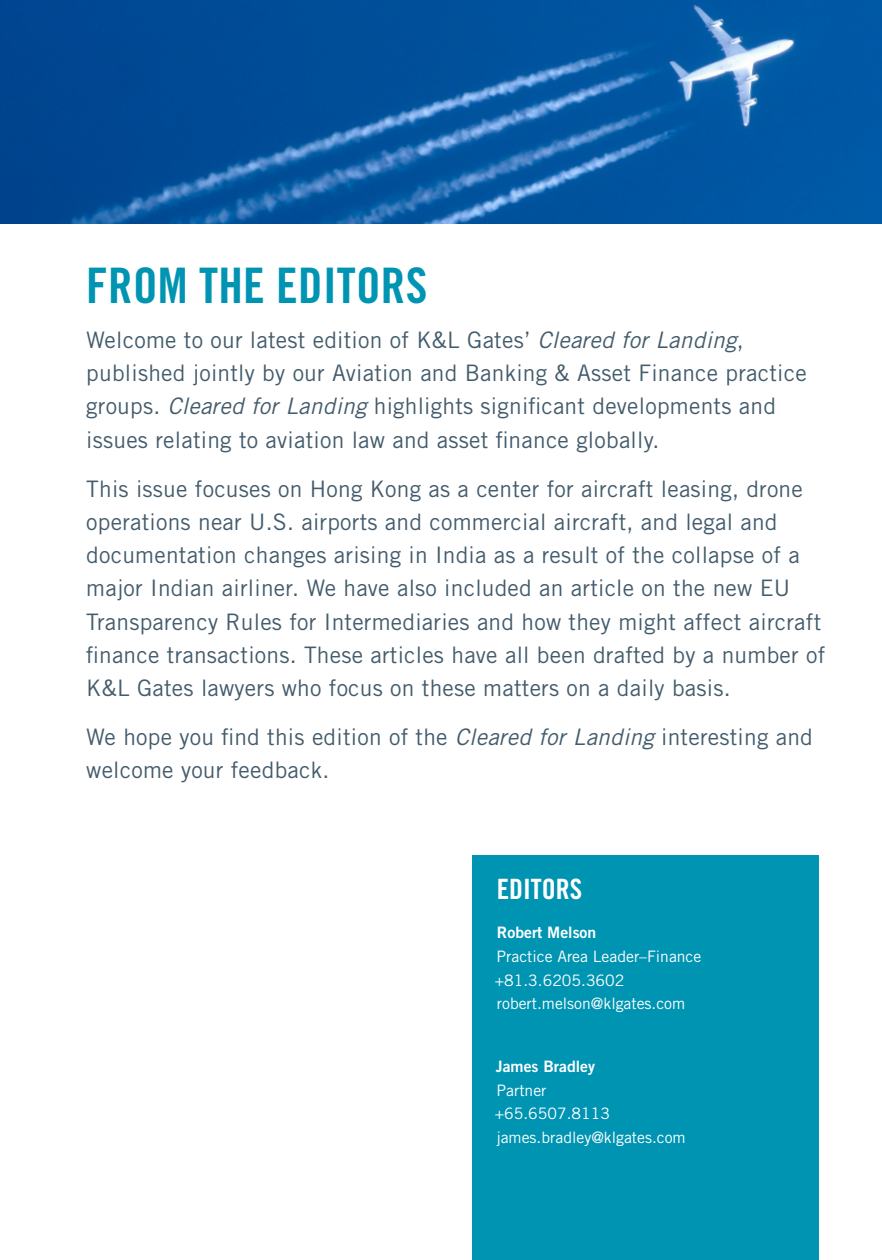
<style>
.page{position:relative;width:882px;height:1260px;background:#fff}
.page>*{position:absolute;margin:0;border:0;box-sizing:border-box;transform-origin:0 0}
.Headline_Subheads{font:49px "Trade Gothic LT Std Bd Cn 20";letter-spacing:.005em;color:#0094b3}
.Authors_Title{font:28px "Trade Gothic LT Std Bd Cn 20";color:#fff}
.Blurb{font:22.75px/33.2px "Trade Gothic LT Std";letter-spacing:.01em;color:#445c6c}
.Details{font:15.75px/23.6px "Trade Gothic LT Std";color:#fff}
.s1{font-style:italic}
.s2{font-family:"Trade Gothic LT Std Bd 2"}
</style>
<div class="page">
<img style="left:0;top:0;width:882px;height:223px">
<div style="left:472px;top:855px;width:347px;height:405px;background:#0094b3"></div>
<p class="Headline_Subheads" style="left:86px;top:255px;width:343px">FROM THE EDITORS</p>
<p class="Blurb" style="left:86px;top:323px;width:722px">Welcome to our latest edition of K&amp;L Gates’ <span class="s1">Cleared for Landing</span>, published jointly by our Aviation and Banking &amp; Asset Finance practice groups. <span class="s1">Cleared for Landing</span> highlights significant developments and issues relating to aviation law and asset finance globally.</p>
<p class="Blurb" style="left:86px;top:472px;width:740px">This issue focuses on Hong Kong as a center for aircraft leasing, drone operations near U.S. airports and commercial aircraft, and legal and documentation changes arising in India as a result of the collapse of a major Indian airliner. We have also included an article on the new EU Transparency Rules for Intermediaries and how they might affect aircraft finance transactions. These articles have all been drafted by a number of K&amp;L Gates lawyers who focus on these matters on a daily basis.</p>
<p class="Blurb" style="left:86px;top:720px;width:728px">We hope you find this edition of the <span class="s1">Cleared for Landing</span> interesting and welcome your feedback.</p>
<p class="Authors_Title" style="left:497px;top:872px;width:87px">EDITORS</p>
<p class="Details" style="left:495px;top:921px;width:208px"><span class="s2">Robert Melson<br></span>Practice Area Leader–Finance +81.3.6205.3602 robert.melson@klgates.com</p>
<p class="Details" style="left:495px;top:1055px;width:192px"><span class="s2">James Bradley<br></span>Partner<br>+65.6507.8113 james.bradley@klgates.com</p>
</div>
